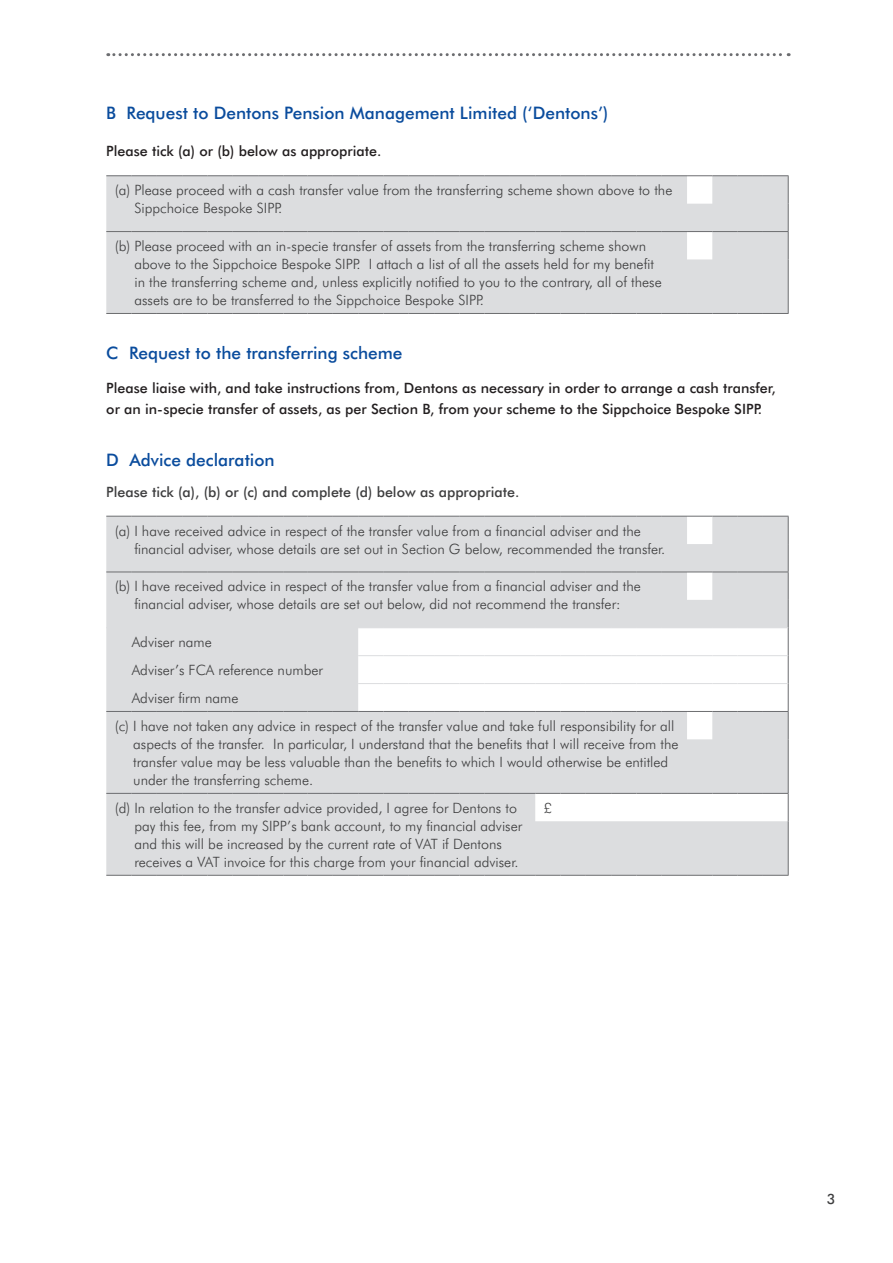
<style>
.page{position:relative;width:893px;height:1263px;background:#fff}
.page>*{position:absolute;margin:0;border:0;box-sizing:border-box;transform-origin:0 0}
.blue_title{font:500 17.25px "Futura BT";color:#0a4c9d}
.table_body_copy{font:300 14.25px/18px "Futura BT";color:#3e3e3f}
.blue_title-2{font:500 14.25px/21px "Futura BT";color:#231f20}
.TABLE_body_BOLD{font:500 14.25px "Futura BT";color:#3e3e3f}
.body_copy_bold{font:500 14.25px "Futura BT";color:#231f20}
</style>
<div class="page">
<svg style="left:108px;top:53px;width:681px;height:3px"></svg>
<div style="left:106px;top:739px;width:682px;height:136px;background:#dcdddf"></div>
<hr style="left:788px;top:739px;width:1px;height:54px;background:#6c6d70">
<svg style="left:106px;top:516px;width:683px;height:223px"></svg>
<svg style="left:106px;top:875px;width:683px;height:1px"></svg>
<svg style="left:106px;top:793px;width:683px;height:28px"></svg>
<hr style="left:788px;top:821px;width:1px;height:54px;background:#6c6d70">
<div style="left:106px;top:259px;width:682px;height:54px;background:#dcdddf"></div>
<hr style="left:788px;top:259px;width:1px;height:54px;background:#6c6d70">
<svg style="left:106px;top:313px;width:683px;height:1px"></svg>
<div style="left:106px;top:175px;width:683px;height:84px;background:#dcdddf"></div>
<p class="blue_title" style="left:106px;top:103px;width:504px">B Request to Dentons Pension Management Limited (‘Dentons’)</p>
<p class="body_copy_bold" style="left:106px;top:142px;width:276px">Please tick (a) or (b) below as appropriate.</p>
<p class="table_body_copy" style="left:134px;top:181px;width:539px;text-indent:-20px">(a) Please proceed with a cash transfer value from the transferring scheme shown above to the<br>Sippchoice Bespoke SIPP.</p>
<p class="table_body_copy" style="left:134px;top:237px;width:529px;text-indent:-20px">(b) Please proceed with an in-specie transfer of assets from the transferring scheme shown above to the Sippchoice Bespoke SIPP. I attach a list of all the assets held for my benefit in the transferring scheme and, unless explicitly notified to you to the contrary, all of these assets are to be transferred to the Sippchoice Bespoke SIPP.</p>
<p class="blue_title" style="left:106px;top:342px;width:298px">C Request to the transferring scheme</p>
<p class="blue_title-2" style="left:106px;top:377px;width:671px">Please liaise with, and take instructions from, Dentons as necessary in order to arrange a cash transfer, or an in-specie transfer of assets, as per Section B, from your scheme to the Sippchoice Bespoke SIPP.</p>
<p class="blue_title" style="left:106px;top:450px;width:170px">D Advice declaration</p>
<p class="TABLE_body_BOLD" style="left:106px;top:483px;width:415px">Please tick (a), (b) or (c) and complete (d) below as appropriate.</p>
<p class="table_body_copy" style="left:134px;top:521px;width:532px;text-indent:-20px">(a) I have received advice in respect of the transfer value from a financial adviser and the financial adviser, whose details are set out in Section G below, recommended the transfer.</p>
<p class="table_body_copy" style="left:115px;top:577px;width:528px;text-align:center">(b) I have received advice in respect of the transfer value from a financial adviser and the financial adviser, whose details are set out below, did not recommend the transfer:</p>
<p class="table_body_copy" style="left:132px;top:633px;width:82px">Adviser name</p>
<p class="table_body_copy" style="left:132px;top:661px;width:193px">Adviser’s FCA reference number</p>
<p class="table_body_copy" style="left:132px;top:689px;width:108px">Adviser firm name</p>
<p class="table_body_copy" style="left:133px;top:717px;width:547px;text-indent:-18px">(c) I have not taken any advice in respect of the transfer value and take full responsibility for all aspects of the transfer. In particular, I understand that the benefits that I will receive from the transfer value may be less valuable than the benefits to which I would otherwise be entitled under the transferring scheme.</p>
<p class="table_body_copy" style="left:134px;top:798px;width:389px;text-indent:-20px">(d) In relation to the transfer advice provided, I agree for Dentons to pay this fee, from my SIPP’s bank account, to my financial adviser and this will be increased by the current rate of VAT if Dentons receives a VAT invoice for this charge from your financial adviser.</p>
<p class="table_body_copy" style="left:544px;top:798px;width:10px">£</p>
<p class="TABLE_body_BOLD" style="left:827px;top:1190px;width:10px">3</p>
</div>
